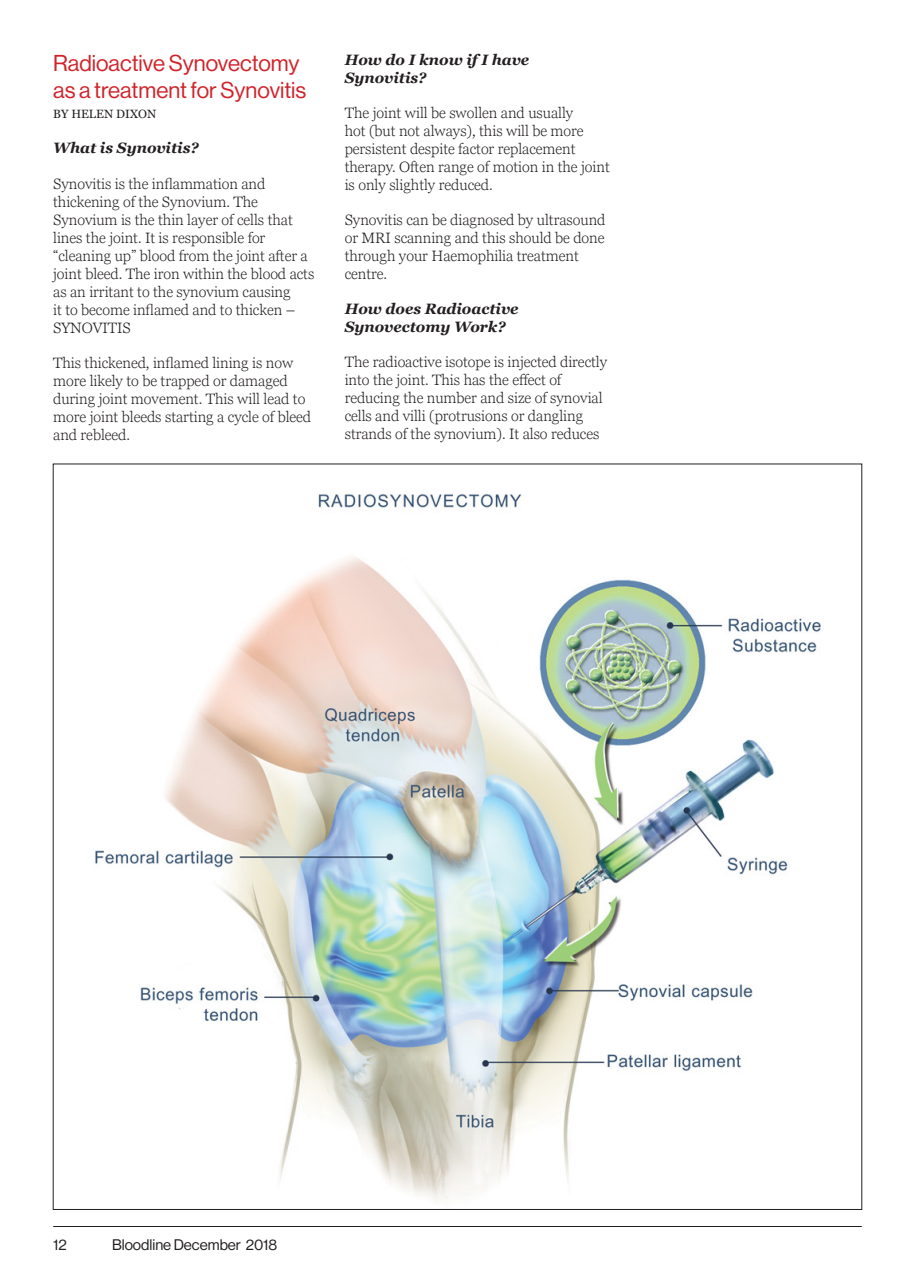
<style>
.page{position:relative;width:915px;height:1285px;background:#fff}
.page>*{position:absolute;margin:0;border:0;box-sizing:border-box;transform-origin:0 0}
._2017_Bloodline_Bold{font:22.5px/27px "N Haas Grotesk DS Pro 55 Rg";color:#d1232a}
.t1{font:300 15px/18px "Georgia Pro";letter-spacing:-.005em;color:#231f20}
.t2{font:italic 700 15px/18px "Georgia Pro";letter-spacing:-.005em;color:#231f20}
.t3{font:15px "N Haas Grotesk DS Pro 55 Rg";color:#231f20}
.Paragraph_Style_1{font:12px "Georgia Pro";color:#231f20}
</style>
<div class="page">
<hr style="left:53px;top:1225px;width:808px;height:1px;background:#231f20">
<img style="left:95px;top:494px;width:726px;height:707px">
<p class="_2017_Bloodline_Bold" style="left:53px;top:49px;width:254px">Radioactive Synovectomy as a treatment for Synovitis</p>
<p class="Paragraph_Style_1" style="left:53px;top:107px;width:104px">BY HELEN DIXON</p>
<p class="t2" style="left:53px;top:140px;width:147px">What is Synovitis?</p>
<p class="t1" style="left:53px;top:175px;width:262px">Synovitis is the inflammation and thickening of the Synovium. The Synovium is the thin layer of cells that lines the joint. It is responsible for “cleaning up” blood from the joint after a joint bleed. The iron within the blood acts as an irritant to the synovium causing<br>it to become inflamed and to thicken – SYNOVITIS</p>
<p class="t1" style="left:53px;top:354px;width:259px">This thickened, inflamed lining is now more likely to be trapped or damaged during joint movement. This will lead to more joint bleeds starting a cycle of bleed and rebleed.</p>
<p class="t2" style="left:344px;top:51px;width:186px">How do I know if I have<br>Synovitis?</p>
<p class="t1" style="left:344px;top:104px;width:266px">The joint will be swollen and usually<br>hot (but not always), this will be more persistent despite factor replacement therapy. Often range of motion in the joint is only slightly reduced.</p>
<p class="t1" style="left:344px;top:211px;width:262px">Synovitis can be diagnosed by ultrasound or MRI scanning and this should be done through your Haemophilia treatment centre.</p>
<p class="t2" style="left:344px;top:300px;width:175px">How does Radioactive<br>Synovectomy Work?</p>
<p class="t1" style="left:344px;top:353px;width:264px">The radioactive isotope is injected directly into the joint. This has the effect of reducing the number and size of synovial cells and villi (protrusions or dangling strands of the synovium). It also reduces</p>
<p class="t3" style="left:53px;top:1235px;width:15px">12</p>
<p class="t3" style="left:112px;top:1235px;width:167px">Bloodline December 2018</p>
</div>
